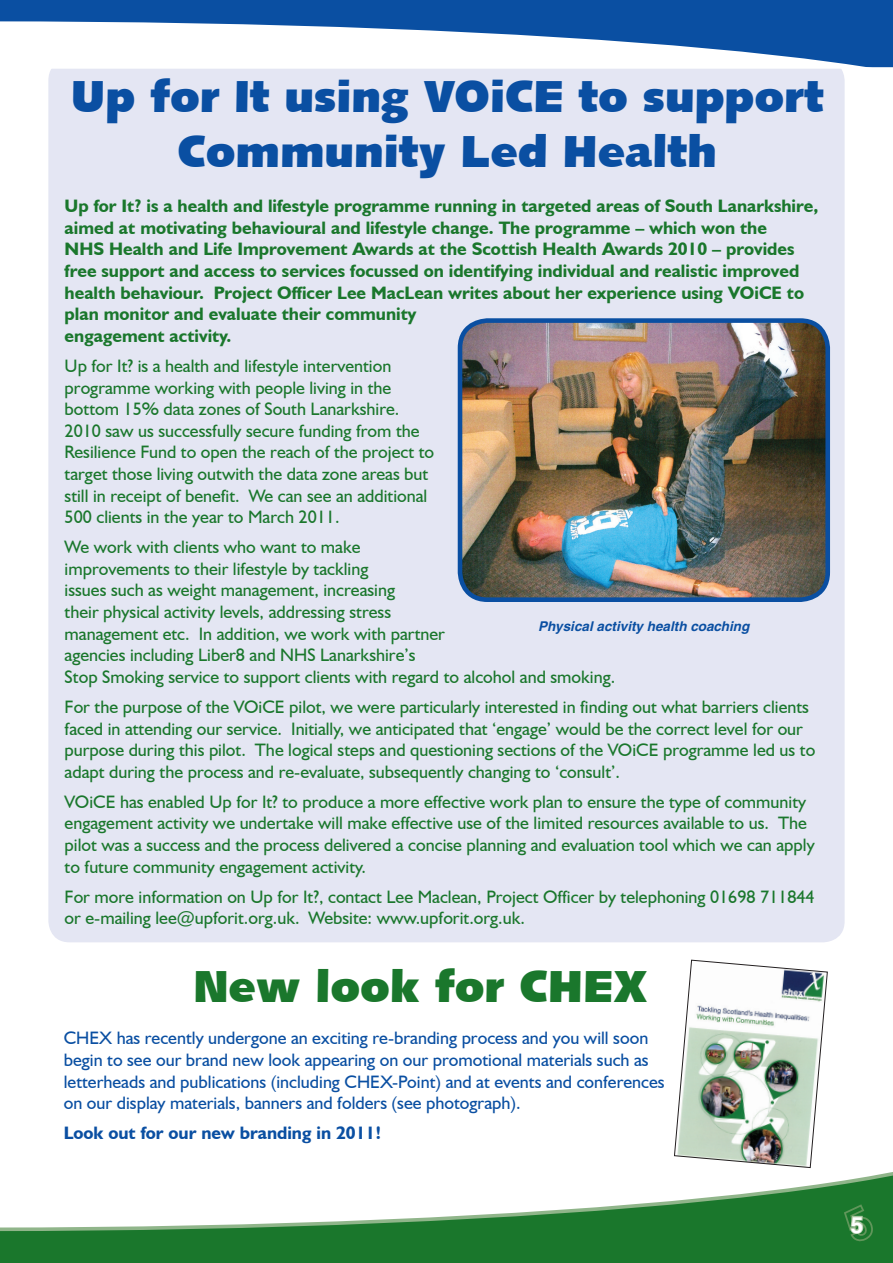
<style>
.page{position:relative;width:893px;height:1263px;background:#fff}
.page>*{position:absolute;margin:0;border:0;box-sizing:border-box;transform-origin:0 0}
.t1{font:45px/55.5px "Humanist 531 BT Ultra Black A";color:#0a4fa2;text-align:center}
.t2{font:45px "Humanist 531 BT Ultra Black A";color:#1a772c}
.t3{font:700 22.5px "Helvetica";color:#fff}
.t4{font:18px/21.6px "Humanist 521 BT";color:#1a772c}
.t5{font:700 18px/21.6px "Humanist 521 BT";color:#1a772c}
.t6{font:18px/21.6px "Humanist 521 BT";color:#0a4fa2}
.t7{font:700 18px "Humanist 521 BT";color:#0a4fa2}
.t8{font:italic 700 13.5px "Helvetica";color:#0a4fa2}
</style>
<div class="page">
<div style="left:48px;top:59px;width:797px;height:883px;background:#e4e6f3;border-radius:21px"></div>
<svg style="left:0;top:0;width:893px;height:69px"></svg>
<svg style="left:0;top:1168px;width:893px;height:95px"></svg>
<svg style="left:843px;top:1203px;width:33px;height:38px"></svg>
<img style="left:460px;top:324px;width:364px;height:276px">
<div style="left:458px;top:318px;width:372px;height:284px;border:5px solid #0a4fa2;border-radius:28px"></div>
<img style="left:674px;top:959px;width:154px;height:209px">
<p class="t1" style="left:71px;top:67px;width:754px">Up for It using VOiCE to support<br>Community Led Health</p>
<p class="t5" style="left:65px;top:195px;width:755px">Up for It? is a health and lifestyle programme running in targeted areas of South Lanarkshire, aimed at motivating behavioural and lifestyle change. The programme – which won the<br>NHS Health and Life Improvement Awards at the Scottish Health Awards 2010 – provides free support and access to services focussed on identifying individual and realistic improved health behaviour. Project Officer Lee MacLean writes about her experience using VOiCE to plan monitor and evaluate their community<br>engagement activity.</p>
<p class="t4" style="left:65px;top:355px;width:371px">Up for It? is a health and lifestyle intervention programme working with people living in the bottom 15% data zones of South Lanarkshire.<br>2010 saw us successfully secure funding from the Resilience Fund to open the reach of the project to target those living outwith the data zone areas but still in receipt of benefit. We can see an additional 500 clients in the year to March 2011.</p>
<p class="t4" style="left:65px;top:536px;width:552px">We work with clients who want to make<br>improvements to their lifestyle by tackling<br>issues such as weight management, increasing<br>their physical activity levels, addressing stress<br>management etc. In addition, we work with partner<br>agencies including Liber8 and NHS Lanarkshire’s<br>Stop Smoking service to support clients with regard to alcohol and smoking.</p>
<p class="t4" style="left:65px;top:696px;width:752px">For the purpose of the VOiCE pilot, we were particularly interested in finding out what barriers clients faced in attending our service. Initially, we anticipated that ‘engage’ would be the correct level for our purpose during this pilot. The logical steps and questioning sections of the VOiCE programme led us to adapt during the process and re-evaluate, subsequently changing to ‘consult’.</p>
<p class="t4" style="left:65px;top:790px;width:752px">VOiCE has enabled Up for It? to produce a more effective work plan to ensure the type of community engagement activity we undertake will make effective use of the limited resources available to us. The pilot was a success and the process delivered a concise planning and evaluation tool which we can apply to future community engagement activity.</p>
<p class="t4" style="left:65px;top:885px;width:751px">For more information on Up for It?, contact Lee Maclean, Project Officer by telephoning 01698 711844 or e-mailing lee@upforit.org.uk. Website: www.upforit.org.uk.</p>
<p class="t8" style="left:538px;top:618px;width:213px">Physical activity health coaching</p>
<p class="t2" style="left:194px;top:957px;width:455px">New look for CHEX</p>
<p class="t6" style="left:64px;top:1027px;width:602px">CHEX has recently undergone an exciting re-branding process and you will soon begin to see our brand new look appearing on our promotional materials such as letterheads and publications (including CHEX-Point) and at events and conferences on our display materials, banners and folders (see photograph).</p>
<p class="t7" style="left:64px;top:1122px;width:319px">Look out for our new branding in 2011!</p>
<p class="t3" style="left:851px;top:1211px;width:14px">5</p>
</div>
